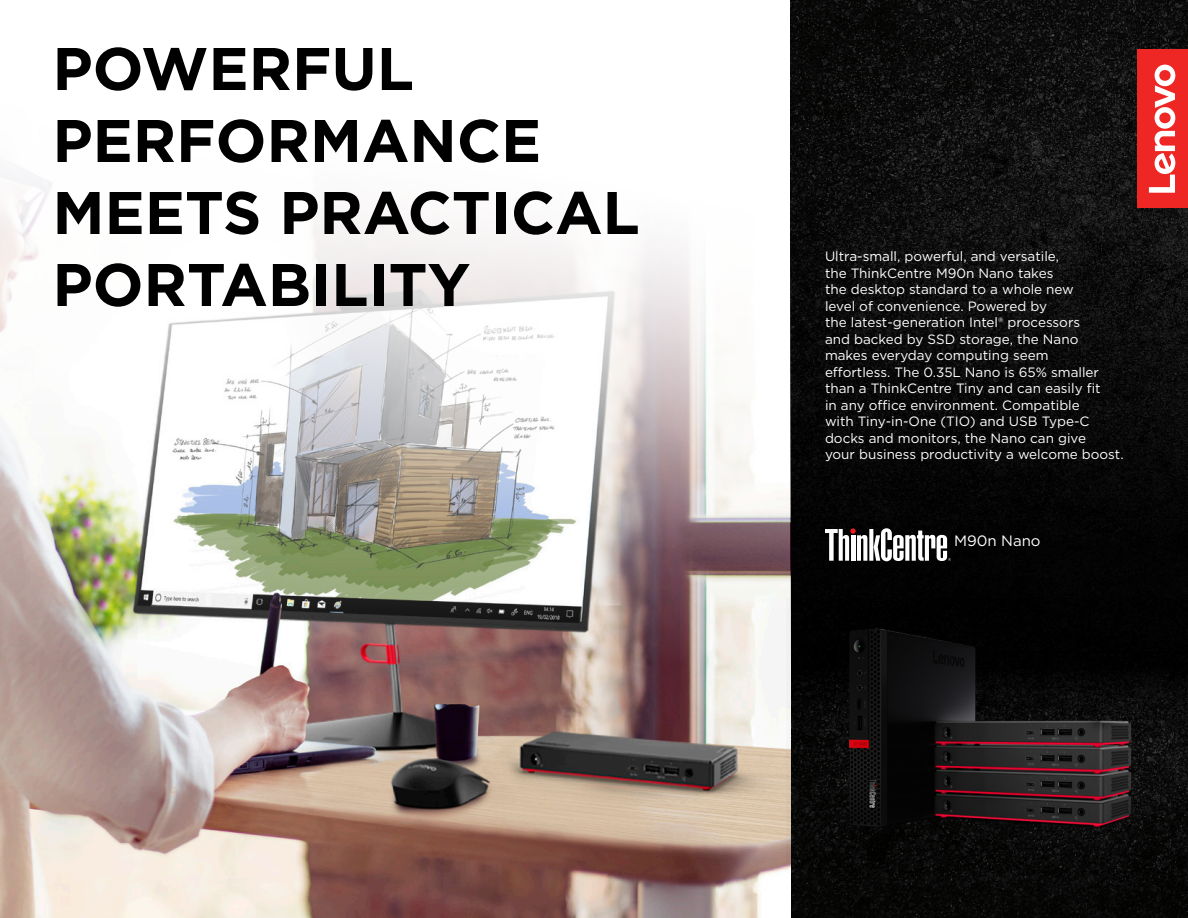
<style>
.page{position:relative;width:1188px;height:918px;background:#fff}
.page>*{position:absolute;margin:0;border:0;box-sizing:border-box;transform-origin:0 0}
.t1{font:700 60px/72px "Gotham";color:#000}
.t2{font:15px "Gotham";color:#fff}
.body_01{font:13.5px/16.5px "Gotham";color:#fff}
</style>
<div class="page">
<svg style="left:791px;top:0;width:397px;height:55px;background:#0d0e0d"></svg>
<div style="left:790px;top:652px;width:398px;height:266px;background:#060706"></div>
<svg style="left:790px;top:55px;width:398px;height:543px;background:#0b0b0b"></svg>
<div style="left:1137px;top:50px;width:51px;height:158px;background:#ee2624"></div>
<svg style="left:1149px;top:65px;width:26px;height:128px"></svg>
<svg style="left:825px;top:528px;width:126px;height:33px"></svg>
<img style="left:0;top:170px;width:790px;height:748px">
<img style="left:786px;top:598px;width:402px;height:274px">
<h1 class="t1" style="left:52px;top:32px;width:589px">POWERFUL<br>PERFORMANCE<br>MEETS PRACTICAL<br>PORTABILITY</h1>
<p class="body_01" style="left:825px;top:248px;width:300px">Ultra-small, powerful, and versatile,<br>the ThinkCentre M90n Nano takes<br>the desktop standard to a whole new<br>level of convenience. Powered by<br>the latest-generation Intel® processors<br>and backed by SSD storage, the Nano makes everyday computing seem<br>effortless. The 0.35L Nano is 65% smaller than a ThinkCentre Tiny and can easily fit<br>in any office environment. Compatible<br>with Tiny-in-One (TIO) and USB Type-C docks and monitors, the Nano can give<br>your business productivity a welcome boost.</p>
<p class="t2" style="left:954px;top:531px;width:88px">M90n Nano</p>
</div>
